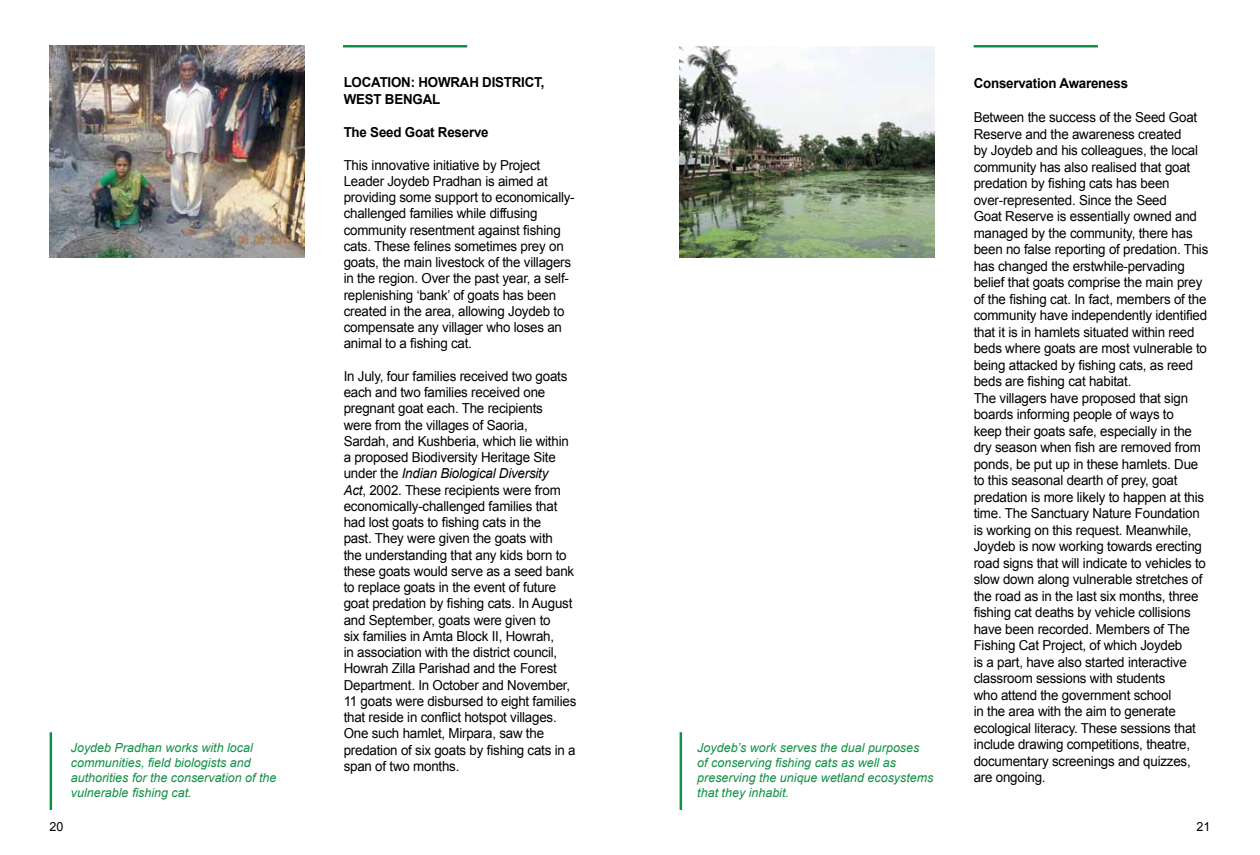
<style>
.page{position:relative;width:1260px;height:855px;background:#fff}
.page>*{position:absolute;margin:0;border:0;box-sizing:border-box;transform-origin:0 0}
.t1{font:13.75px/16.5px "Arial";letter-spacing:-.015em;color:#000}
.t2{font:700 13.75px/16.5px "Arial";letter-spacing:-.015em;color:#000}
.t3{font:italic 12.5px/15px "Arial";color:#119046}
.t4{font:12.5px "Arial";color:#000}
.s1{font-style:italic}
</style>
<div class="page">
<hr style="left:343px;top:45px;width:124px;height:3px;background:#119046">
<hr style="left:974px;top:45px;width:124px;height:3px;background:#119046">
<img style="left:50px;top:45px;width:255px;height:213px">
<hr style="left:50px;top:732px;width:2px;height:78px;background:#119046">
<hr style="left:680px;top:732px;width:2px;height:78px;background:#119046">
<img style="left:680px;top:47px;width:255px;height:211px">
<p class="t2" style="left:344px;top:74px;width:202px">Location: Howrah district,<br>West Bengal</p>
<p class="t2" style="left:344px;top:124px;width:146px">The Seed Goat Reserve</p>
<p class="t1" style="left:344px;top:157px;width:233px">This innovative initiative by Project Leader Joydeb Pradhan is aimed at providing some support to economically&shy;challenged families while diffusing community resentment against fishing cats. These felines sometimes prey on goats, the main livestock of the villagers in the region. Over the past year, a self&shy;replenishing ‘bank’ of goats has been created in the area, allowing Joydeb to compensate any villager who loses an animal to a fishing cat.</p>
<p class="t1" style="left:344px;top:368px;width:234px">In July, four families received two goats each and two families received one pregnant goat each. The recipients<br>were from the villages of Saoria, Sardah, and Kushberia, which lie within a proposed Biodiversity Heritage Site under the <span class="s1">Indian Biological Diversity<br>Act</span>, 2002. These recipients were from economically-challenged families that had lost goats to fishing cats in the<br>past. They were given the goats with<br>the understanding that any kids born to these goats would serve as a seed bank to replace goats in the event of future goat predation by fishing cats. In August and September, goats were given to<br>six families in Amta Block II, Howrah,<br>in association with the district council, Howrah Zilla Parishad and the Forest Department. In October and November, 11 goats were disbursed to eight families that reside in conflict hotspot villages.<br>One such hamlet, Mirpara, saw the predation of six goats by fishing cats in a span of two months.</p>
<p class="t3" style="left:71px;top:740px;width:207px">Joydeb Pradhan works with local communities, field biologists and authorities for the conservation of the vulnerable fishing cat.</p>
<p class="t3" style="left:697px;top:740px;width:238px">Joydeb’s work serves the dual purposes<br>of conserving fishing cats as well as preserving the unique wetland ecosystems that they inhabit.</p>
<p class="t2" style="left:974px;top:75px;width:156px">Conservation Awareness</p>
<p class="t1" style="left:974px;top:110px;width:236px">Between the success of the Seed Goat Reserve and the awareness created<br>by Joydeb and his colleagues, the local community has also realised that goat predation by fishing cats has been over-represented. Since the Seed<br>Goat Reserve is essentially owned and managed by the community, there has been no false reporting of predation. This has changed the erstwhile-pervading belief that goats comprise the main prey of the fishing cat. In fact, members of the community have independently identified that it is in hamlets situated within reed beds where goats are most vulnerable to being attacked by fishing cats, as reed beds are fishing cat habitat.<br>The villagers have proposed that sign boards informing people of ways to<br>keep their goats safe, especially in the dry season when fish are removed from ponds, be put up in these hamlets. Due to this seasonal dearth of prey, goat predation is more likely to happen at this time. The Sanctuary Nature Foundation is working on this request. Meanwhile, Joydeb is now working towards erecting road signs that will indicate to vehicles to slow down along vulnerable stretches of the road as in the last six months, three fishing cat deaths by vehicle collisions have been recorded. Members of The Fishing Cat Project, of which Joydeb<br>is a part, have also started interactive classroom sessions with students<br>who attend the government school<br>in the area with the aim to generate ecological literacy. These sessions that include drawing competitions, theatre, documentary screenings and quizzes, are ongoing.</p>
<p class="t4" style="left:50px;top:818px;width:15px">20</p>
<p class="t4" style="left:1197px;top:818px;width:15px">21</p>
</div>
